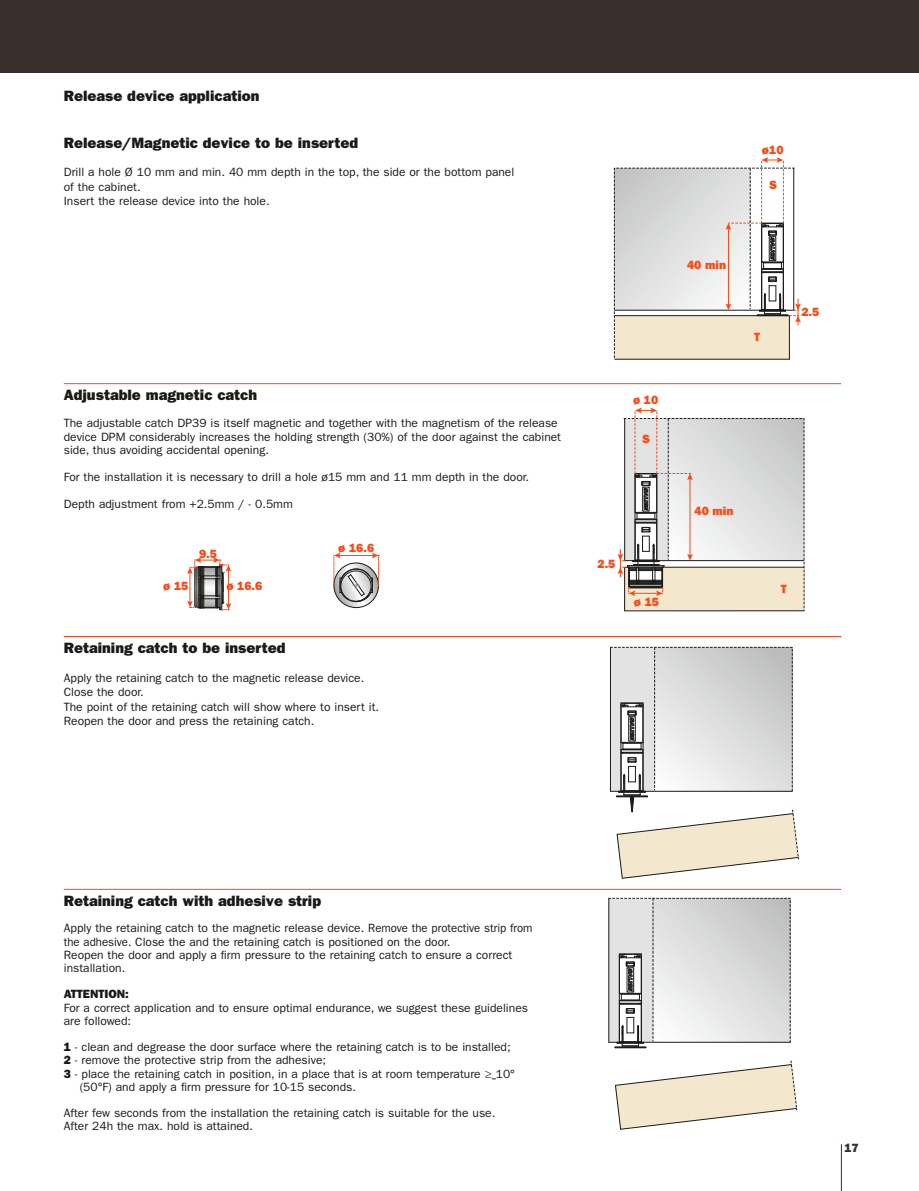
<style>
.page{position:relative;width:919px;height:1191px;background:#fff}
.page>*{position:absolute;margin:0;border:0;box-sizing:border-box;transform-origin:0 0}
.t1{font:15px "ITC Franklin Gothic Std Hvy";color:#1a1a18}
.t2{font:12px/14.4px "ITC Franklin Gothic Std";color:#1a1a18}
.t3{font:12px "ITC Franklin Gothic Std Hvy";color:#ff4713}
.t4{font:12px "ITC Franklin Gothic Std Hvy";color:#1a1a18}
.t5{font:12px "ITC Franklin Gothic Std Hvy";color:#392f2d}
.s1{font-family:"ITC Franklin Gothic Std Hvy"}
</style>
<div class="page">
<div style="left:0;top:0;width:918px;height:72px;background:#392f2d"></div>
<hr style="left:64px;top:383px;width:777px;height:1px;background:#ff4713">
<svg style="left:613px;top:157px;width:187px;height:203px"></svg>
<svg style="left:617px;top:407px;width:187px;height:204px"></svg>
<svg style="left:334px;top:563px;width:44px;height:44px"></svg>
<svg style="left:333px;top:553px;width:46px;height:51px"></svg>
<svg style="left:187px;top:557px;width:44px;height:53px"></svg>
<svg style="left:615px;top:1060px;width:182px;height:70px"></svg>
<svg style="left:608px;top:897px;width:182px;height:151px"></svg>
<svg style="left:610px;top:646px;width:189px;height:233px"></svg>
<hr style="left:64px;top:889px;width:777px;height:1px;background:#ff4713">
<hr style="left:64px;top:636px;width:777px;height:1px;background:#ff4713">
<hr style="left:841px;top:1144px;width:1px;height:47px;background:#392f2d">
<p class="t1" style="left:64px;top:87px;width:197px">Release device application</p>
<p class="t1" style="left:64px;top:134px;width:296px">Release/Magnetic device to be inserted</p>
<p class="t2" style="left:64px;top:165px;width:452px">Drill a hole Ø 10 mm and min. 40 mm depth in the top, the side or the bottom panel of the cabinet.<br>Insert the release device into the hole.</p>
<p class="t1" style="left:64px;top:386px;width:195px">Adjustable magnetic catch</p>
<p class="t2" style="left:64px;top:416px;width:499px;line-height:13.5px">The adjustable catch DP39 is itself magnetic and together with the magnetism of the release device DPM considerably increases the holding strength (30%) of the door against the cabinet side, thus avoiding accidental opening.</p>
<p class="t2" style="left:64px;top:470px;width:466px">For the installation it is necessary to drill a hole ø15 mm and 11 mm depth in the door.</p>
<p class="t2" style="left:64px;top:497px;width:230px">Depth adjustment from +2.5mm / - 0.5mm</p>
<p class="t3" style="left:338px;top:540px;width:37px">ø 16.6</p>
<p class="t3" style="left:199px;top:546px;width:19px">9.5</p>
<p class="t3" style="left:350px;top:543px;width:37px">ø 16.6</p>
<p class="t3" style="left:151px;top:577px;width:27px">ø 15</p>
<p class="t3" style="left:214px;top:576px;width:37px">ø 16.6</p>
<p class="t3" style="left:163px;top:579px;width:27px">ø 15</p>
<p class="t3" style="left:226px;top:578px;width:37px">ø 16.6</p>
<p class="t1" style="left:64px;top:639px;width:223px">Retaining catch to be inserted</p>
<p class="t2" style="left:64px;top:671px;width:317px">Apply the retaining catch to the magnetic release device.<br>Close the door.<br>The point of the retaining catch will show where to insert it.<br>Reopen the door and press the retaining catch.</p>
<p class="t3" style="left:633px;top:393px;width:27px">ø 10</p>
<p class="t3" style="left:642px;top:432px;width:9px">S</p>
<p class="t3" style="left:597px;top:557px;width:19px">2.5</p>
<p class="t3" style="left:634px;top:595px;width:27px">ø 15</p>
<p class="t3" style="left:687px;top:257px;width:40px">40 min</p>
<p class="t3" style="left:761px;top:143px;width:23px">ø10</p>
<p class="t3" style="left:769px;top:178px;width:9px">S</p>
<p class="t3" style="left:754px;top:329px;width:7px">T</p>
<p class="t3" style="left:801px;top:304px;width:19px">2.5</p>
<p class="t3" style="left:694px;top:504px;width:40px">40 min</p>
<p class="t3" style="left:780px;top:582px;width:7px">T</p>
<p class="t1" style="left:64px;top:892px;width:259px">Retaining catch with adhesive strip</p>
<p class="t2" style="left:64px;top:921px;width:470px;line-height:13.2px">Apply the retaining catch to the magnetic release device. Remove the protective strip from the adhesive. Close the and the retaining catch is positioned on the door.<br>Reopen the door and apply a firm pressure to the retaining catch to ensure a correct installation.</p>
<p class="t4" style="left:64px;top:987px;width:66px">ATTENTION:</p>
<p class="t2" style="left:64px;top:1001px;width:465px;line-height:13.2px">For a correct application and to ensure optimal endurance, we suggest these guidelines are followed:</p>
<p class="t2" style="left:64px;top:1040px;width:448px"><span class="s1">1</span> - clean and degrease the door surface where the retaining catch is to be installed;</p>
<p class="t2" style="left:64px;top:1053px;width:264px"><span class="s1">2</span> - remove the protective strip from the adhesive;</p>
<p class="t2" style="left:64px;top:1066px;width:452px"><span class="s1">3</span> - place the retaining catch in position, in a place that is at room temperature ≥ 10°</p>
<p class="t2" style="left:80px;top:1079px;width:278px">(50°F) and apply a firm pressure for 10-15 seconds.</p>
<p class="t2" style="left:64px;top:1106px;width:433px;line-height:13.2px">After few seconds from the installation the retaining catch is suitable for the use.<br>After 24h the max. hold is attained.</p>
<p class="t5" style="left:844px;top:1141px;width:16px">17</p>
</div>
